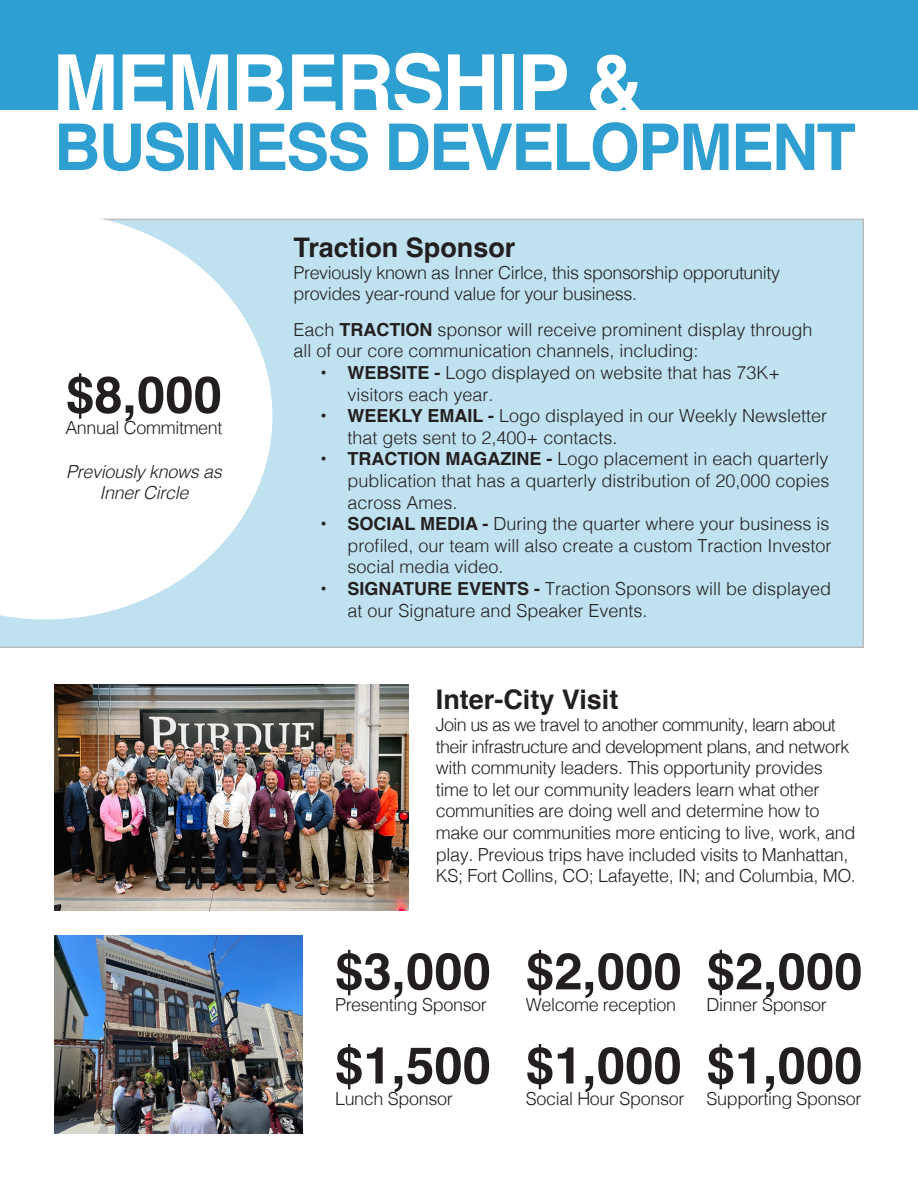
<style>
.page{position:relative;width:918px;height:1188px;background:#fff}
.page>*{position:absolute;margin:0;border:0;box-sizing:border-box;transform-origin:0 0}
.t1{font:700 79.5px "Helvetica";letter-spacing:-.03em;color:#fff}
.t2{font:700 64.5px "Helvetica";letter-spacing:-.03em;color:#2e9fd0}
.t3{font:700 51px "Helvetica";color:#231f20}
.t4{font:700 27px "Helvetica";color:#231f20}
.t5{font:300 18px/21.6px "Helvetica";letter-spacing:-.02em;color:#231f20;text-align:justify}
.t6{font:300 18px/21.6px "Helvetica";color:#231f20}
.t7{font:italic 300 18px/21.6px "Helvetica";letter-spacing:-.02em;color:#231f20;text-align:center}
.s1{font-weight:700}
</style>
<div class="page">
<div style="left:0;top:0;width:918px;height:109px;background:#2d9fd0"></div>
<div style="left:0;top:219px;width:864px;height:429px;background:#c0e2f0"></div>
<svg style="left:0;top:218px;width:272px;height:401px"></svg>
<img style="left:54px;top:685px;width:355px;height:225px">
<img style="left:54px;top:935px;width:248px;height:199px">
<p class="t1" style="left:52px;top:35px;width:592px">MEMBERSHIP &amp;</p>
<p class="t2" style="left:54px;top:108px;width:803px">BUSINESS DEVELOPMENT</p>
<p class="t3" style="left:66px;top:364px;width:157px">$8,000</p>
<p class="t5" style="left:65px;top:416px;width:159px">Annual Commitment</p>
<p class="t7" style="left:66px;top:459px;width:157px">Previously knows as<br>Inner Circle</p>
<p class="t4" style="left:293px;top:231px;width:224px">Traction Sponsor</p>
<p class="t5" style="left:293px;top:260px;width:488px">Previously known as Inner Cirlce, this sponsorship opporutunity provides year-round value for your business.</p>
<p class="t6" style="left:293px;top:317px;width:521px">Each <span class="s1">TRACTION</span> sponsor will receive prominent display through all of our core communication channels, including:</p>
<p class="t6" style="left:347px;top:361px;width:435px;text-indent:-27px"><span class="s1">• WEBSITE -</span> Logo displayed on website that has 73K+ visitors each year.</p>
<p class="t6" style="left:347px;top:404px;width:481px;text-indent:-27px"><span class="s1">• WEEKLY EMAIL -</span> Logo displayed in our Weekly Newsletter that gets sent to 2,400+ contacts.</p>
<p class="t5" style="left:347px;top:447px;width:484px;text-indent:-27px"><span class="s1">• TRACTION MAGAZINE -</span> Logo placement in each quarterly publication that has a quarterly distribution of 20,000 copies across Ames.</p>
<p class="t5" style="left:347px;top:512px;width:486px;text-indent:-27px"><span class="s1">• SOCIAL MEDIA -</span> During the quarter where your business is profiled, our team will also create a custom Traction Investor social media video.</p>
<p class="t6" style="left:347px;top:577px;width:485px;text-indent:-27px"><span class="s1">• SIGNATURE EVENTS -</span> Traction Sponsors will be displayed at our Signature and Speaker Events.</p>
<p class="t4" style="left:436px;top:683px;width:184px">Inter-City Visit</p>
<p class="t5" style="left:436px;top:712px;width:422px;text-align:left">Join us as we travel to another community, learn about their infrastructure and development plans, and network with community leaders. This opportunity provides time to let our community leaders learn what other communities are doing well and determine how to make our communities more enticing to live, work, and play. Previous trips have included visits to Manhattan, KS; Fort Collins, CO; Lafayette, IN; and Columbia, MO.</p>
<p class="t3" style="left:335px;top:940px;width:157px">$3,000</p>
<p class="t5" style="left:335px;top:993px;width:153px">Presenting Sponsor</p>
<p class="t3" style="left:335px;top:1034px;width:157px">$1,500</p>
<p class="t5" style="left:335px;top:1087px;width:119px">Lunch Sponsor</p>
<p class="t3" style="left:526px;top:940px;width:157px">$2,000</p>
<p class="t5" style="left:526px;top:993px;width:152px">Welcome reception</p>
<p class="t3" style="left:526px;top:1034px;width:157px">$1,000</p>
<p class="t5" style="left:526px;top:1087px;width:160px">Social Hour Sponsor</p>
<p class="t3" style="left:707px;top:940px;width:157px">$2,000</p>
<p class="t5" style="left:707px;top:993px;width:122px">Dinner Sponsor</p>
<p class="t3" style="left:707px;top:1034px;width:157px">$1,000</p>
<p class="t5" style="left:707px;top:1087px;width:156px">Supporting Sponsor</p>
</div>
